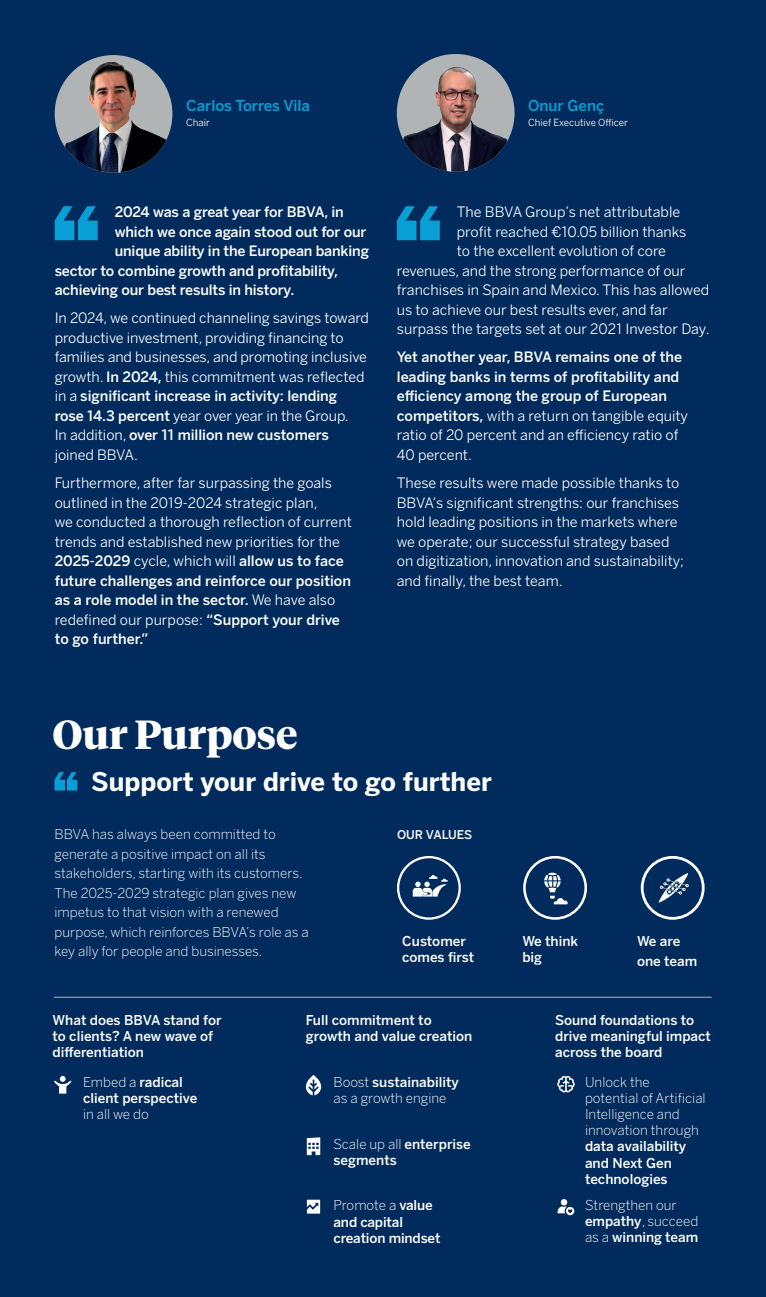
<style>
.page{position:relative;width:766px;height:1297px;background:#fff}
.page>*{position:absolute;margin:0;border:0;box-sizing:border-box;transform-origin:0 0}
.t1{font:700 40.5px "Tiempos Headline";color:#fff}
.Texto_normal{font:700 25.5px "Benton Sans BBVA";color:#fff}
.t2{font:500 15px "Benton Sans BBVA";color:#089fd6}
.t3{font:14.25px/19.5px "Benton Sans BBVA";color:#fff}
.t4{font:500 14.25px/19.5px "Benton Sans BBVA";letter-spacing:-.01em;color:#fff}
.Texto_normal-2{font:300 13.5px/16.2px "Benton Sans BBVA";color:#fff}
.Texto_normal-3{font:500 13.5px/16.2px "Benton Sans BBVA";color:#fff}
.t5{font:500 12px "Benton Sans BBVA";letter-spacing:-.005em;color:#fff}
.t6{font:9.75px "Benton Sans BBVA";color:#fff}
.s1{font-weight:500}
.s2{font-weight:400}
.s3{font-weight:300}
</style>
<div class="page">
<div style="left:0;top:0;width:765px;height:1297px;background:#002b5c"></div>
<div style="left:55px;top:55px;width:117px;height:118px;background:#b1b4b5;border-radius:50%"></div>
<img style="left:61px;top:62px;width:111px;height:111px">
<img style="left:396px;top:54px;width:118px;height:118px;border-radius:59px">
<svg style="left:397px;top:856px;width:63px;height:64px"></svg>
<svg style="left:640px;top:856px;width:64px;height:64px"></svg>
<svg style="left:523px;top:856px;width:64px;height:64px"></svg>
<svg style="left:54px;top:772px;width:23px;height:18px"></svg>
<hr style="left:54px;top:997px;width:657px;height:1px;background:#b1b4b5">
<svg style="left:306px;top:1075px;width:15px;height:20px"></svg>
<svg style="left:307px;top:1137px;width:13px;height:18px"></svg>
<svg style="left:307px;top:1200px;width:13px;height:13px"></svg>
<svg style="left:54px;top:1076px;width:17px;height:18px"></svg>
<svg style="left:557px;top:1076px;width:17px;height:16px"></svg>
<div style="left:560px;top:1199px;width:7px;height:6px;background:#fff;border-radius:50%"></div>
<svg style="left:557px;top:1206px;width:17px;height:9px"></svg>
<svg style="left:55px;top:206px;width:43px;height:34px"></svg>
<svg style="left:396px;top:206px;width:43px;height:34px"></svg>
<p class="t2" style="left:186px;top:96px;width:125px">Carlos Torres Vila</p>
<p class="t6" style="left:186px;top:117px;width:25px">Chair</p>
<p class="t2" style="left:528px;top:96px;width:78px">Onur Genç</p>
<p class="t6" style="left:528px;top:117px;width:101px">Chief Executive Officer</p>
<p class="t4" style="left:115px;top:203px;width:230px">2024 was a great year for BBVA, in</p>
<p class="t4" style="left:115px;top:222px;width:253px">which we once again stood out for our</p>
<p class="t4" style="left:115px;top:242px;width:256px">unique ability in the European banking</p>
<p class="t4" style="left:55px;top:261px;width:285px">sector to combine growth and profitability,</p>
<p class="t4" style="left:55px;top:281px;width:241px">achieving our best results in history.</p>
<p class="t3" style="left:55px;top:309px;width:316px">In 2024, we continued channeling savings toward productive investment, providing financing to families and businesses, and promoting inclusive growth. <span class="s1">In 2024,</span> this commitment was reflected in a <span class="s1">significant increase in activity: lending rose 14.3 percent</span> year over year in the Group.<br>In addition, <span class="s1">over 11 million new customers </span>joined BBVA.</p>
<p class="t3" style="left:55px;top:473px;width:298px">Furthermore, after far surpassing the goals outlined in the 2019-2024 strategic plan,<br>we conducted a thorough reflection of current trends and established new priorities for the <span class="s1">2025-2029</span> cycle, which will <span class="s1">allow us to face future challenges and reinforce our position as a role model in the sector.</span> We have also redefined our purpose: <span class="s1">“Support your drive to go further.”</span></p>
<p class="t3" style="left:456px;top:203px;width:225px">The BBVA Group’s net attributable</p>
<p class="t3" style="left:456px;top:222px;width:231px">profit reached €10.05 billion thanks</p>
<p class="t3" style="left:456px;top:242px;width:211px">to the excellent evolution of core</p>
<p class="t3" style="left:396px;top:261px;width:290px">revenues, and the strong performance of our</p>
<p class="t3" style="left:396px;top:281px;width:314px">franchises in Spain and Mexico. This has allowed</p>
<p class="t3" style="left:396px;top:300px;width:272px">us to achieve our best results ever, and far</p>
<p class="t3" style="left:396px;top:320px;width:314px">surpass the targets set at our 2021 Investor Day.</p>
<p class="t4" style="left:396px;top:348px;width:292px">Yet another year, BBVA remains one of the leading banks in terms of profitability and efficiency among the group of European competitors, <span class="s2">with a return on tangible equity ratio of 20 percent and an efficiency ratio of 40 percent.</span></p>
<p class="t3" style="left:396px;top:473px;width:288px">These results were made possible thanks to BBVA’s significant strengths: our franchises hold leading positions in the markets where we operate; our successful strategy based on digitization, innovation and sustainability; and finally, the best team.</p>
<p class="t1" style="left:52px;top:710px;width:246px">Our Purpose</p>
<p class="Texto_normal" style="left:91px;top:766px;width:402px">Support your drive to go further</p>
<p class="Texto_normal-2" style="left:54px;top:826px;width:223px">BBVA has always been committed to</p>
<p class="t5" style="left:397px;top:827px;width:76px">OUR VALUES</p>
<p class="Texto_normal-2" style="left:54px;top:844px;width:256px;line-height:19.5px">generate a positive impact on all its stakeholders, starting with its customers.<br>The 2025-2029 strategic plan gives new impetus to that vision with a renewed purpose, which reinforces BBVA’s role as a key ally for people and businesses.</p>
<p class="Texto_normal-3" style="left:402px;top:933px;width:73px">Customer comes first</p>
<p class="Texto_normal-3" style="left:522px;top:933px;width:57px">We think big</p>
<p class="Texto_normal-3" style="left:636px;top:933px;width:45px">We are</p>
<p class="Texto_normal-3" style="left:636px;top:953px;width:62px">one team</p>
<p class="Texto_normal-3" style="left:52px;top:1012px;width:171px">What does BBVA stand for to clients? A new wave of differentiation</p>
<p class="Texto_normal-3" style="left:83px;top:1074px;width:116px"><span class="s3">Embed a</span> radical client perspective <span class="s3">in all we do</span></p>
<p class="Texto_normal-3" style="left:306px;top:1012px;width:168px">Full commitment to growth and value creation</p>
<p class="Texto_normal-2" style="left:333px;top:1073px;width:127px">Boost <span class="s1">sustainability </span>as a growth engine</p>
<p class="Texto_normal-3" style="left:333px;top:1136px;width:139px"><span class="s3">Scale up all</span> enterprise segments</p>
<p class="Texto_normal-3" style="left:333px;top:1197px;width:108px"><span class="s3">Promote a</span> value and capital creation mindset</p>
<p class="Texto_normal-3" style="left:555px;top:1012px;width:157px">Sound foundations to drive meaningful impact across the board</p>
<p class="Texto_normal-2" style="left:585px;top:1073px;width:122px">Unlock the potential of Artificial<br>Intelligence and innovation through <span class="s1">data availability and Next Gen technologies</span></p>
<p class="Texto_normal-2" style="left:585px;top:1197px;width:115px">Strengthen our <span class="s1">empathy</span>, succeed as a <span class="s1">winning team</span></p>
</div>
